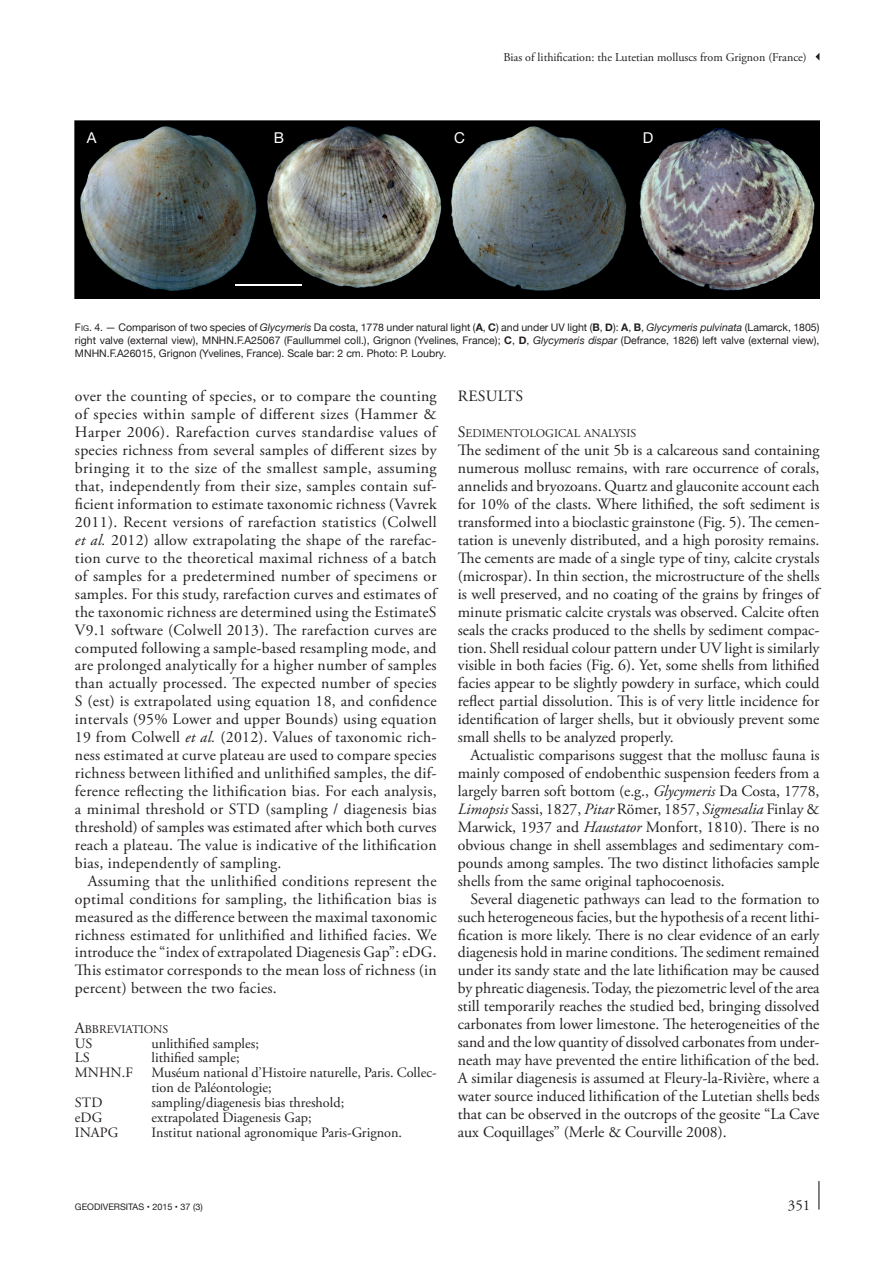
<style>
.page{position:relative;width:893px;height:1263px;background:#fff}
.page>*{position:absolute;margin:0;border:0;box-sizing:border-box;transform-origin:0 0}
.t1{font:15.75px/18px "Adobe Garamond Pro";color:#231f20;text-align:justify}
.t2{font:15px "Helvetica Neue";color:#fff}
.t3{font:15px "Adobe Garamond Pro";color:#231f20}
.t4{font:14.25px/14.9px "Adobe Garamond Pro";color:#231f20}
.t5{font:12px "Adobe Garamond Pro";color:#231f20}
.t6{font:11.85px "Adobe Garamond";color:#231f20}
.t7{font:10.5px/12.8px "Helvetica Neue";color:#231f20;text-align:justify}
.t8{font:9px "Helvetica Neue";color:#231f20}
.s1{font-size:7.8px}
.s2{font-style:italic}
.s3{font-weight:700}
.s4{font-size:15.75px}
</style>
<div class="page">
<svg style="left:818px;top:1181px;width:1px;height:29px"></svg>
<svg style="left:815px;top:53px;width:4px;height:7px"></svg>
<img style="left:75px;top:121px;width:744px;height:177px">
<hr style="left:235px;top:284px;width:67px;height:1px;background:#fff">
<p class="t5" style="left:503px;top:52px;width:305px">Bias of lithification: the Lutetian molluscs from Grignon (France)</p>
<p class="t2" style="left:87px;top:132px;width:11px">A</p>
<p class="t2" style="left:274px;top:132px;width:12px">B</p>
<p class="t2" style="left:454px;top:132px;width:12px">C</p>
<p class="t2" style="left:642px;top:132px;width:12px">D</p>
<p class="t7" style="left:75px;top:321px;width:746px">F<span class="s1">IG</span>. 4. — Comparison of two species of <span class="s2">Glycymeris</span> Da costa, 1778 under natural light (<span class="s3">A</span>, <span class="s3">C</span>) and under UV light (<span class="s3">B</span>, <span class="s3">D</span>): <span class="s3">A</span>, <span class="s3">B</span>, <span class="s2">Glycymeris pulvinata</span> (Lamarck, 1805) right valve (external view), MNHN.F.A25067 (Faullummel coll.), Grignon (Yvelines, France); <span class="s3">C</span>, <span class="s3">D</span>, <span class="s2">Glycymeris dispar</span> (Defrance, 1826) left valve (external view), MNHN.F.A26015, Grignon (Yvelines, France). Scale bar: 2 cm. Photo: P. Loubry.</p>
<p class="t1" style="left:75px;top:389px;width:363px">over the counting of species, or to compare the counting of species within sample of different sizes (Hammer &amp; Harper 2006). Rarefaction curves standardise values of species richness from several samples of different sizes by bringing it to the size of the smallest sample, assuming that, independently from their size, samples contain suf&shy;ficient information to estimate taxonomic richness (Vavrek 2011). Recent versions of rarefaction statistics (Colwell <span class="s2">et al.</span> 2012) allow extrapolating the shape of the rarefac&shy;tion curve to the theoretical maximal richness of a batch of samples for a predetermined number of specimens or samples. For this study, rarefaction curves and estimates of the taxonomic richness are determined using the EstimateS V9.1 software (Colwell 2013). The rarefaction curves are computed following a sample-based resampling mode, and are prolonged analytically for a higher number of samples than actually processed. The expected number of species S (est) is extrapolated using equation 18, and confidence intervals (95% Lower and upper Bounds) using equation 19 from Colwell <span class="s2">et al.</span> (2012). Values of taxonomic rich&shy;ness estimated at curve plateau are used to compare species richness between lithified and unlithified samples, the dif&shy;ference reflecting the lithification bias. For each analysis, a minimal threshold or STD (sampling / diagenesis bias threshold) of samples was estimated after which both curves reach a plateau. The value is indicative of the lithification bias, independently of sampling.</p>
<p class="t1" style="left:75px;top:873px;width:363px;text-indent:13px">Assuming that the unlithified conditions represent the optimal conditions for sampling, the lithification bias is measured as the difference between the maximal taxonomic richness estimated for unlithified and lithified facies. We introduce the “index of extrapolated Diagenesis Gap”: eDG.<br>This estimator corresponds to the mean loss of richness (in percent) between the two facies.</p>
<p class="t6" style="left:75px;top:1024px;width:95px"><span class="s4">A</span>BBREVIATIONS</p>
<p class="t4" style="left:75px;top:1037px;width:19px">US</p>
<p class="t4" style="left:151px;top:1037px;width:109px">unlithified samples;</p>
<p class="t4" style="left:75px;top:1052px;width:16px">LS</p>
<p class="t4" style="left:151px;top:1052px;width:89px">lithified sample;</p>
<p class="t4" style="left:75px;top:1067px;width:60px">MNHN.F</p>
<p class="t4" style="left:151px;top:1067px;width:286px">Muséum national d’Histoire naturelle, Paris. Collec&shy;tion de Paléontologie;</p>
<p class="t4" style="left:75px;top:1096px;width:29px">STD</p>
<p class="t4" style="left:151px;top:1096px;width:194px">sampling/diagenesis bias threshold;</p>
<p class="t4" style="left:75px;top:1111px;width:29px">eDG</p>
<p class="t4" style="left:151px;top:1111px;width:161px">extrapolated Diagenesis Gap;</p>
<p class="t4" style="left:75px;top:1126px;width:45px">INAPG</p>
<p class="t4" style="left:151px;top:1126px;width:252px">Institut national agronomique Paris-Grignon.</p>
<p class="t1" style="left:458px;top:389px;width:67px">RESULTS</p>
<p class="t6" style="left:458px;top:429px;width:180px"><span class="s4">S</span>EDIMENTOLOGICAL ANALYSIS</p>
<p class="t1" style="left:458px;top:443px;width:363px">The sediment of the unit 5b is a calcareous sand containing numerous mollusc remains, with rare occurrence of corals, annelids and bryozoans. Quartz and glauconite account each for 10% of the clasts. Where lithified, the soft sediment is transformed into a bioclastic grainstone (Fig. 5). The cemen&shy;tation is unevenly distributed, and a high porosity remains.<br>The cements are made of a single type of tiny, calcite crystals (microspar). In thin section, the microstructure of the shells is well preserved, and no coating of the grains by fringes of minute prismatic calcite crystals was observed. Calcite often seals the cracks produced to the shells by sediment compac&shy;tion. Shell residual colour pattern under UV light is similarly visible in both facies (Fig. 6). Yet, some shells from lithified facies appear to be slightly powdery in surface, which could reflect partial dissolution. This is of very little incidence for identification of larger shells, but it obviously prevent some small shells to be analyzed properly.</p>
<p class="t1" style="left:458px;top:748px;width:363px;text-indent:13px">Actualistic comparisons suggest that the mollusc fauna is mainly composed of endobenthic suspension feeders from a largely barren soft bottom (e.g., <span class="s2">Glycymeris</span> Da Costa, 1778, <span class="s2">Limopsis</span> Sassi, 1827, <span class="s2">Pitar</span> Römer, 1857, <span class="s2">Sigmesalia</span> Finlay &amp; Marwick, 1937 and <span class="s2">Haustator</span> Monfort, 1810). There is no obvious change in shell assemblages and sedimentary com&shy;pounds among samples. The two distinct lithofacies sample shells from the same original taphocoenosis.</p>
<p class="t1" style="left:458px;top:891px;width:363px;text-indent:13px">Several diagenetic pathways can lead to the formation to such heterogeneous facies, but the hypothesis of a recent lithi&shy;fication is more likely. There is no clear evidence of an early diagenesis hold in marine conditions. The sediment remained under its sandy state and the late lithification may be caused by phreatic diagenesis. Today, the piezometric level of the area still temporarily reaches the studied bed, bringing dissolved carbonates from lower limestone. The heterogeneities of the sand and the low quantity of dissolved carbonates from under&shy;neath may have prevented the entire lithification of the bed.<br>A similar diagenesis is assumed at Fleury-la-Rivière, where a water source induced lithification of the Lutetian shells beds that can be observed in the outcrops of the geosite “La Cave aux Coquillages” (Merle &amp; Courville 2008).</p>
<p class="t8" style="left:75px;top:1201px;width:129px">GEODIVERSITAS • 2015 • 37 (3)</p>
<p class="t3" style="left:787px;top:1199px;width:24px">351</p>
</div>
